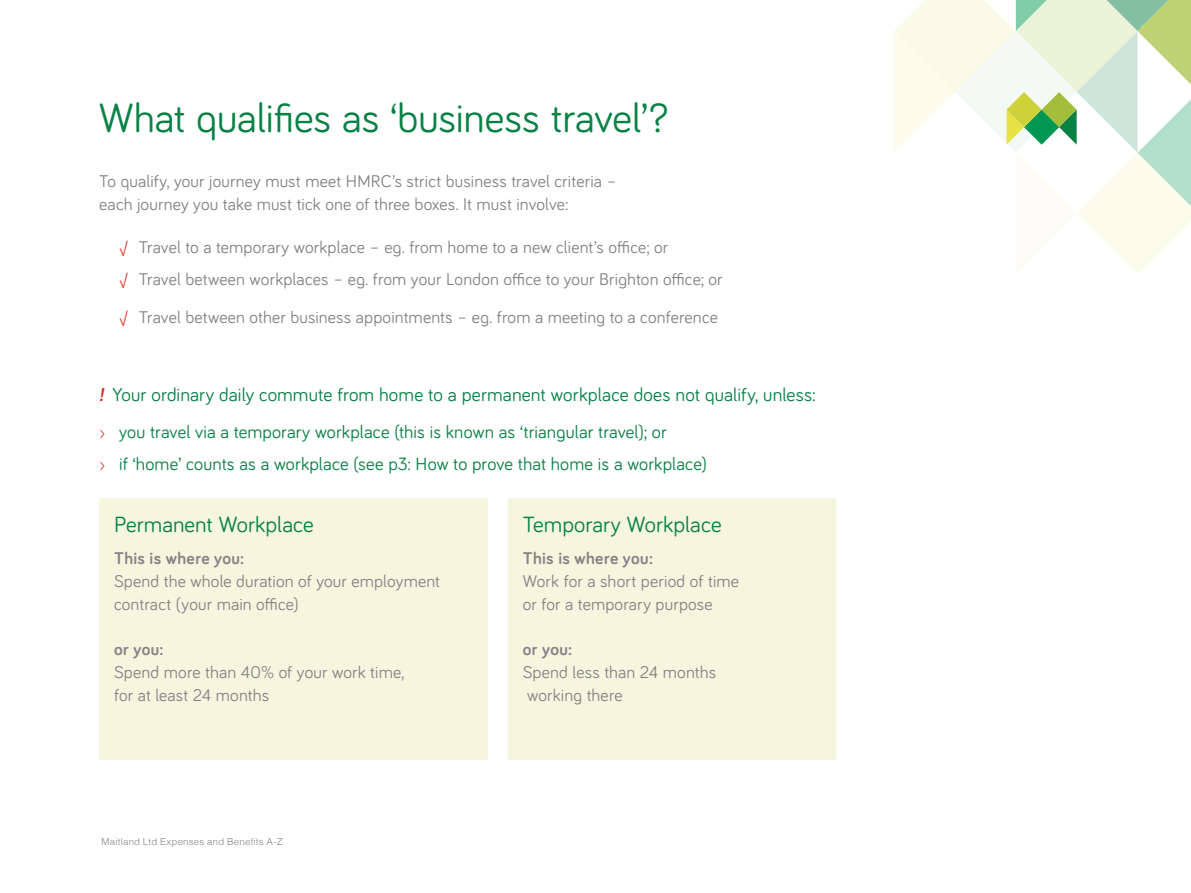
<style>
.page{position:relative;width:1191px;height:893px;background:#fff}
.page>*{position:absolute;margin:0;border:0;box-sizing:border-box;transform-origin:0 0}
.t1{font:42px "Bariol";letter-spacing:-.005em;color:#088145}
.t2{font:22.75px "Bariol";letter-spacing:.005em;color:#088145}
.t3{font:19.25px "Bariol";letter-spacing:.005em;color:#088145}
.t4{font:18.38px/31.8px "Bariol";letter-spacing:.01em;color:#088145}
.t5{font:17.5px/22.8px "Bariol";letter-spacing:.01em;color:#868286}
.t6{font:700 17.5px "Bariol";letter-spacing:.025em;color:#868286}
.t7{font:300 9.62px "Helvetica";letter-spacing:.025em;color:#868286}
.s1{color:#df2b21}
.s2{font-weight:700;font-style:italic;color:#df2b21}
</style>
<div class="page">
<svg style="left:894px;top:0;width:297px;height:274px"></svg>
<div style="left:99px;top:498px;width:389px;height:261px;background:#f6f6df"></div>
<div style="left:508px;top:498px;width:327px;height:261px;background:#f6f6df"></div>
<h1 class="t1" style="left:99px;top:90px;width:570px">What qualifies as ‘business travel’?</h1>
<p class="t5" style="left:99px;top:169px;width:519px">To qualify, your journey must meet HMRC’s strict business travel criteria – each journey you take must tick one of three boxes. It must involve:</p>
<p class="t5" style="left:119px;top:230px;width:605px;line-height:32.7px"><span class="s1">√</span> Travel to a temporary workplace – eg. from home to a new client’s office; or<br><span class="s1">√</span> Travel between workplaces – eg. from your London office to your Brighton office; or</p>
<p class="t5" style="left:119px;top:305px;width:600px"><span class="s1">√</span> Travel between other business appointments – eg. from a meeting to a conference</p>
<p class="t3" style="left:99px;top:382px;width:717px"><span class="s2">!</span> Your ordinary daily commute from home to a permanent workplace does not qualify, unless:</p>
<p class="t4" style="left:99px;top:415px;width:609px"><span class="s1">›</span> you travel via a temporary workplace (this is known as ‘triangular travel); or<br><span class="s1">›</span> if ‘home’ counts as a workplace (see p3: How to prove that home is a workplace)</p>
<h2 class="t2" style="left:114px;top:508px;width:201px">Permanent Workplace</h2>
<p class="t6" style="left:114px;top:546px;width:132px">This is where you:</p>
<p class="t5" style="left:114px;top:569px;width:328px">Spend the whole duration of your employment contract (your main office)</p>
<p class="t6" style="left:114px;top:637px;width:51px">or you:</p>
<p class="t5" style="left:114px;top:660px;width:292px">Spend more than 40% of your work time, for at least 24 months</p>
<p class="t7" style="left:101px;top:834px;width:183px">Maitland Ltd Expenses and Benefits A-Z</p>
<h2 class="t2" style="left:523px;top:508px;width:200px">Temporary Workplace</h2>
<p class="t6" style="left:523px;top:546px;width:132px">This is where you:</p>
<p class="t5" style="left:523px;top:569px;width:218px">Work for a short period of time or for a temporary purpose</p>
<p class="t6" style="left:523px;top:637px;width:51px">or you:</p>
<p class="t5" style="left:523px;top:660px;width:195px">Spend less than 24 months working there</p>
</div>
